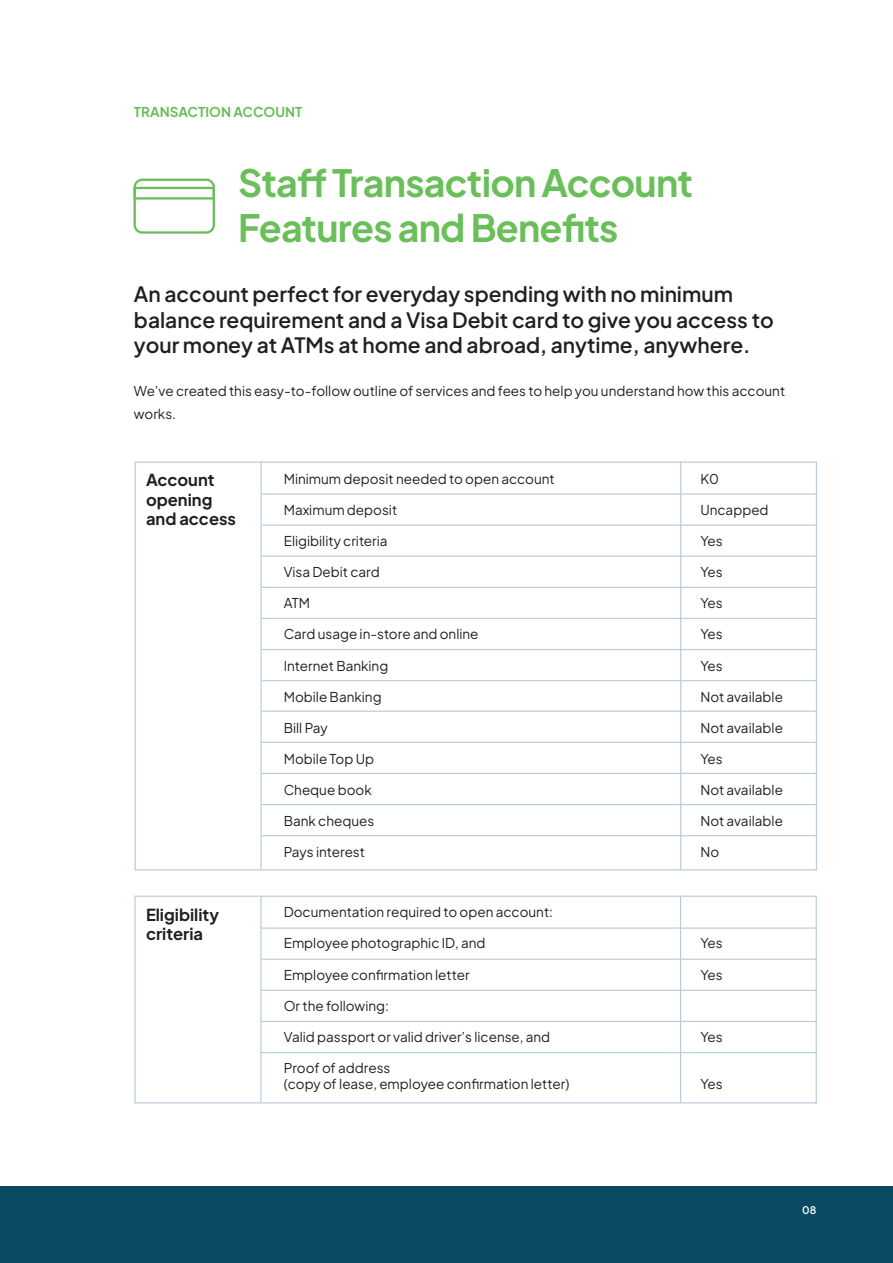
<style>
.page{position:relative;width:893px;height:1263px;background:#fff}
.page>*{position:absolute;margin:0;border:0;box-sizing:border-box;transform-origin:0 0}
.t1{font:700 37.5px/45px "Plus Jakarta Sans";letter-spacing:-.02em;color:#6abf5a}
.t2{font:600 21px/25.2px "Plus Jakarta Sans";color:#231f20}
.t3{font:700 16.5px/19.8px "Plus Jakarta Sans";color:#231f20}
.t4{font:13.5px/22.5px "Plus Jakarta Sans";color:#231f20}
.t5{font:700 13.5px "Plus Jakarta Sans";color:#6abf5a}
.t6{font:600 10.5px "Plus Jakarta Sans";color:#fff}
</style>
<div class="page">
<div style="left:0;top:1186px;width:893px;height:77px;background:#0b4a63"></div>
<div style="left:134px;top:895px;width:683px;height:208px;border:1px solid #bcd"></div>
<hr style="left:261px;top:927px;width:556px;height:2px;background:#bcd">
<hr style="left:260px;top:896px;width:2px;height:207px;background:#bcd">
<hr style="left:680px;top:895px;width:1px;height:208px;background:#bcd">
<hr style="left:261px;top:958px;width:556px;height:2px;background:#bcd">
<hr style="left:261px;top:990px;width:556px;height:1px;background:#bcd">
<hr style="left:261px;top:1021px;width:556px;height:1px;background:#bcd">
<hr style="left:261px;top:1052px;width:556px;height:1px;background:#bcd">
<hr style="left:262px;top:493px;width:555px;height:2px;background:#bcd">
<hr style="left:260px;top:462px;width:2px;height:408px;background:#bcd">
<hr style="left:680px;top:461px;width:1px;height:409px;background:#bcd">
<hr style="left:262px;top:524px;width:555px;height:2px;background:#bcd">
<hr style="left:262px;top:556px;width:555px;height:1px;background:#bcd">
<hr style="left:262px;top:587px;width:555px;height:1px;background:#bcd">
<hr style="left:262px;top:618px;width:555px;height:1px;background:#bcd">
<hr style="left:262px;top:649px;width:555px;height:1px;background:#bcd">
<hr style="left:262px;top:680px;width:555px;height:1px;background:#bcd">
<hr style="left:262px;top:711px;width:555px;height:1px;background:#bcd">
<hr style="left:262px;top:742px;width:555px;height:1px;background:#bcd">
<hr style="left:262px;top:773px;width:555px;height:1px;background:#bcd">
<hr style="left:262px;top:804px;width:555px;height:1px;background:#bcd">
<hr style="left:262px;top:835px;width:555px;height:1px;background:#bcd">
<svg style="left:134px;top:179px;width:81px;height:55px"></svg>
<p class="t5" style="left:134px;top:100px;width:170px">TRANSACTION ACCOUNT</p>
<h1 class="t1" style="left:238px;top:155px;width:456px">Staff Transaction Account<br>Features and Benefits</h1>
<h2 class="t2" style="left:134px;top:279px;width:641px">An account perfect for everyday spending with no minimum balance requirement and a Visa Debit card to give you access to your money at ATMs at home and abroad, anytime, anywhere.</h2>
<p class="t4" style="left:134px;top:379px;width:653px">We’ve created this easy-to-follow outline of services and fees to help you understand how this account works.</p>
<p class="t3" style="left:146px;top:468px;width:92px">Account opening and access</p>
<p class="t4" style="left:284px;top:466px;width:273px">Minimum deposit needed to open account</p>
<p class="t4" style="left:700px;top:466px;width:20px">K0</p>
<p class="t4" style="left:284px;top:497px;width:115px">Maximum deposit</p>
<p class="t4" style="left:700px;top:497px;width:70px">Uncapped</p>
<p class="t4" style="left:284px;top:528px;width:105px">Eligibility criteria</p>
<p class="t4" style="left:700px;top:528px;width:24px">Yes</p>
<p class="t4" style="left:284px;top:560px;width:97px">Visa Debit card</p>
<p class="t4" style="left:700px;top:560px;width:24px">Yes</p>
<p class="t4" style="left:284px;top:591px;width:28px">ATM</p>
<p class="t4" style="left:700px;top:591px;width:24px">Yes</p>
<p class="t4" style="left:284px;top:622px;width:196px">Card usage in-store and online</p>
<p class="t4" style="left:700px;top:622px;width:24px">Yes</p>
<p class="t4" style="left:284px;top:653px;width:106px">Internet Banking</p>
<p class="t4" style="left:700px;top:653px;width:24px">Yes</p>
<p class="t4" style="left:284px;top:684px;width:99px">Mobile Banking</p>
<p class="t4" style="left:700px;top:684px;width:84px">Not available</p>
<p class="t4" style="left:284px;top:715px;width:46px">Bill Pay</p>
<p class="t4" style="left:700px;top:715px;width:84px">Not available</p>
<p class="t4" style="left:284px;top:746px;width:92px">Mobile Top Up</p>
<p class="t4" style="left:700px;top:746px;width:24px">Yes</p>
<p class="t4" style="left:284px;top:777px;width:90px">Cheque book</p>
<p class="t4" style="left:700px;top:777px;width:84px">Not available</p>
<p class="t4" style="left:284px;top:808px;width:92px">Bank cheques</p>
<p class="t4" style="left:700px;top:808px;width:84px">Not available</p>
<p class="t4" style="left:284px;top:839px;width:83px">Pays interest</p>
<p class="t4" style="left:700px;top:839px;width:20px">No</p>
<p class="t3" style="left:146px;top:902px;width:75px">Eligibility criteria</p>
<p class="t4" style="left:284px;top:900px;width:271px">Documentation required to open account:</p>
<p class="t4" style="left:284px;top:931px;width:203px">Employee photographic ID, and</p>
<p class="t4" style="left:700px;top:931px;width:24px">Yes</p>
<p class="t4" style="left:284px;top:962px;width:187px">Employee confirmation letter</p>
<p class="t4" style="left:700px;top:962px;width:24px">Yes</p>
<p class="t4" style="left:284px;top:993px;width:107px">Or the following:</p>
<p class="t4" style="left:284px;top:1024px;width:268px">Valid passport or valid driver’s license, and</p>
<p class="t4" style="left:700px;top:1024px;width:24px">Yes</p>
<p class="t4" style="left:284px;top:1058px;width:287px;line-height:16.2px">Proof of address<br>(copy of lease, employee confirmation letter)</p>
<p class="t4" style="left:700px;top:1071px;width:24px">Yes</p>
<p class="t6" style="left:802px;top:1201px;width:16px">08</p>
</div>
